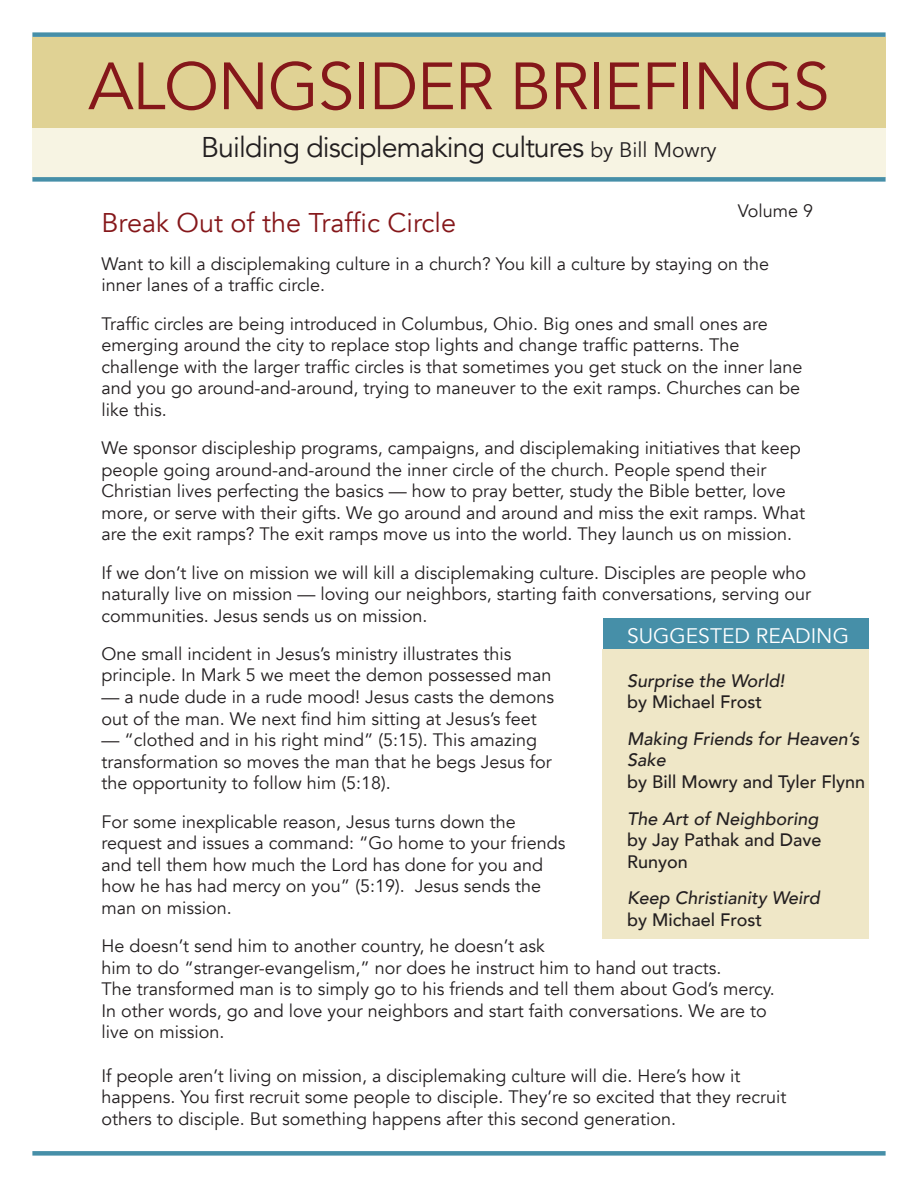
<style>
.page{position:relative;width:918px;height:1188px;background:#fff}
.page>*{position:absolute;margin:0;border:0;box-sizing:border-box;transform-origin:0 0}
.t1{font:66px "Avenir";letter-spacing:-.02em;color:#85171a}
.t2{font:28.5px "Avenir";letter-spacing:-.03em;color:#231f20}
.t3{font:27px "Avenir";color:#85171a}
.t4{font:21px "Avenir";color:#fff}
.t5{font:18px/21.6px "Avenir";color:#231f20}
.t6{font:italic 500 18px/21.6px "Avenir";color:#231f20}
.t7{font:500 18px/21.6px "Avenir";color:#231f20}
.s1{font-size:21px}
</style>
<div class="page">
<div style="left:32px;top:37px;width:854px;height:138px;background:#e0d294"></div>
<div style="left:32px;top:129px;width:854px;height:49px;background:#f7f4e3"></div>
<div style="left:32px;top:177px;width:854px;height:5px;background:#468fa8"></div>
<div style="left:32px;top:32px;width:854px;height:5px;background:#468fa8"></div>
<div style="left:32px;top:1151px;width:854px;height:5px;background:#468fa8"></div>
<div style="left:603px;top:618px;width:265px;height:38px;background:#468fa8"></div>
<div style="left:603px;top:650px;width:266px;height:289px;background:#efe7c7"></div>
<h1 class="t1" style="left:88px;top:59px;width:743px">ALONGSIDER BRIEFINGS</h1>
<h2 class="t2" style="left:201px;top:135px;width:517px">Building disciplemaking cultures <span class="s1">by Bill Mowry</span></h2>
<p class="t5" style="left:738px;top:202px;width:77px">Volume 9</p>
<h3 class="t3" style="left:102px;top:206px;width:356px">Break Out of the Traffic Circle</h3>
<p class="t5" style="left:102px;top:255px;width:669px">Want to kill a disciplemaking culture in a church? You kill a culture by staying on the inner lanes of a traffic circle.</p>
<p class="t5" style="left:102px;top:313px;width:702px">Traffic circles are being introduced in Columbus, Ohio. Big ones and small ones are emerging around the city to replace stop lights and change traffic patterns. The challenge with the larger traffic circles is that sometimes you get stuck on the inner lane and you go around-and-around, trying to maneuver to the exit ramps. Churches can be like this.</p>
<p class="t5" style="left:102px;top:437px;width:705px">We sponsor discipleship programs, campaigns, and disciplemaking initiatives that keep people going around-and-around the inner circle of the church. People spend their Christian lives perfecting the basics — how to pray better, study the Bible better, love more, or serve with their gifts. We go around and around and miss the exit ramps. What are the exit ramps? The exit ramps move us into the world. They launch us on mission.</p>
<p class="t5" style="left:102px;top:562px;width:711px">If we don’t live on mission we will kill a disciplemaking culture. Disciples are people who naturally live on mission — loving our neighbors, starting faith conversations, serving our communities. Jesus sends us on mission.</p>
<p class="t5" style="left:102px;top:643px;width:451px">One small incident in Jesus’s ministry illustrates this principle. In Mark 5 we meet the demon possessed man</p>
<p class="t5" style="left:102px;top:686px;width:454px">— a nude dude in a rude mood! Jesus casts the demons out of the man. We next find him sitting at Jesus’s feet</p>
<p class="t5" style="left:102px;top:730px;width:452px">— “clothed and in his right mind” (5:15). This amazing transformation so moves the man that he begs Jesus for the opportunity to follow him (5:18).</p>
<p class="t5" style="left:102px;top:811px;width:466px">For some inexplicable reason, Jesus turns down the request and issues a command: “Go home to your friends and tell them how much the Lord has done for you and how he has had mercy on you” (5:19). Jesus sends the man on mission.</p>
<p class="t5" style="left:102px;top:935px;width:675px">He doesn’t send him to another country, he doesn’t ask<br>him to do “stranger-evangelism,” nor does he instruct him to hand out tracts.<br>The transformed man is to simply go to his friends and tell them about God’s mercy.<br>In other words, go and love your neighbors and start faith conversations. We are to live on mission.</p>
<p class="t5" style="left:102px;top:1065px;width:686px">If people aren’t living on mission, a disciplemaking culture will die. Here’s how it happens. You first recruit some people to disciple. They’re so excited that they recruit others to disciple. But something happens after this second generation.</p>
<p class="t4" style="left:627px;top:627px;width:223px">SUGGESTED READING</p>
<p class="t6" style="left:627px;top:671px;width:159px">Surprise the World!</p>
<p class="t7" style="left:627px;top:693px;width:136px">by Michael Frost</p>
<p class="t6" style="left:627px;top:730px;width:234px">Making Friends for Heaven’s<br>Sake</p>
<p class="t7" style="left:627px;top:773px;width:239px">by Bill Mowry and Tyler Flynn</p>
<p class="t6" style="left:627px;top:809px;width:193px">The Art of Neighboring</p>
<p class="t7" style="left:627px;top:831px;width:196px">by Jay Pathak and Dave<br>Runyon</p>
<p class="t6" style="left:627px;top:889px;width:194px">Keep Christianity Weird</p>
<p class="t7" style="left:627px;top:911px;width:136px">by Michael Frost</p>
</div>
